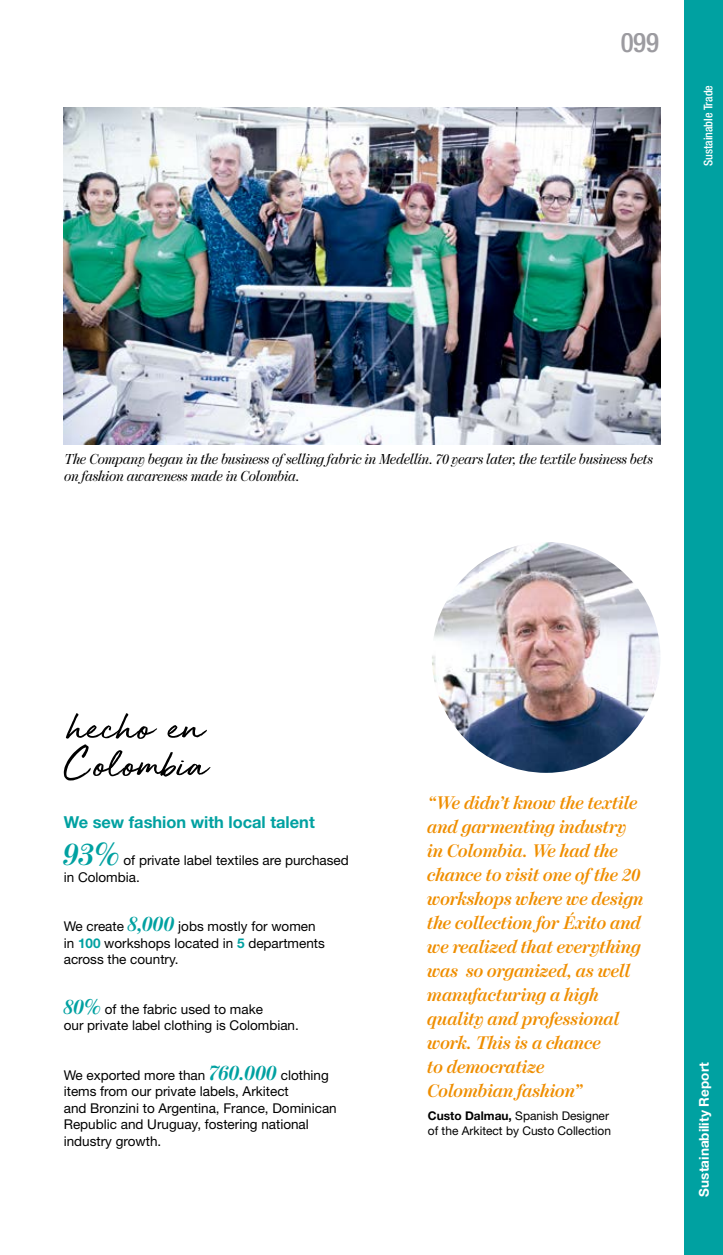
<style>
.page{position:relative;width:723px;height:1255px;background:#fff}
.page>*{position:absolute;margin:0;border:0;box-sizing:border-box;transform-origin:0 0}
.t1{font:italic 700 31.5px "Moderno FB";color:#00a1a1}
.t2{font:500 condensed 27px "Helvetica Neue LT Std";color:#9c9ba0}
.t3{font:italic 700 18px/24px "Moderno FB";color:#ef8e00}
.t4{font:700 16.5px "Helvetica Neue LT Std";color:#00a1a1}
.t5{font:italic 14.25px/16.5px "Moderno FB";color:#000}
.t6{font:13.5px/16.5px "Helvetica Neue LT Std";color:#000}
.t7{font:700 13.5px "Helvetica Neue LT Std";color:#fff}
.t8{font:12px/14.4px "Helvetica Neue LT Std";color:#000}
.t9{font:500 condensed 12px "Helvetica Neue LT Std";color:#fff}
.s1{font-family:"Moderno FB";font-weight:700;font-style:italic;font-size:21px;color:#00a1a1}
.s2{font-weight:700;color:#00a1a1}
.s3{font-weight:700}
</style>
<div class="page">
<img style="left:64px;top:107px;width:596px;height:337px">
<img style="left:433px;top:543px;width:226px;height:228px">
<div style="left:426px;top:536px;width:240px;height:242px;border:6px solid #fff;border-radius:50%"></div>
<svg style="left:64px;top:713px;width:147px;height:67px"></svg>
<div style="left:685px;top:0;width:38px;height:1254px;background:#00a1a1"></div>
<h2 class="t2" style="left:620px;top:26px;width:40px">099</h2>
<p class="t9" style="left:701px;top:166px;width:83px;rotate:-90deg">Sustainable Trade</p>
<p class="t5" style="left:65px;top:451px;width:590px">The Company began in the business of selling fabric in Medellín. 70 years later, the textile business bets on fashion awareness made in Colombia.</p>
<p class="t4" style="left:64px;top:811px;width:252px">We sew fashion with local talent</p>
<h1 class="t1" style="left:64px;top:836px;width:57px">93%</h1>
<p class="t6" style="left:64px;top:852px;width:286px;text-indent:60px">of private label textiles are purchased in Colombia.</p>
<p class="t6" style="left:64px;top:918px;width:263px">We create <span class="s1">8,000</span> jobs mostly for women in <span class="s2">100</span> workshops located in <span class="s2">5</span> departments across the country.</p>
<p class="t6" style="left:64px;top:1000px;width:237px"><span class="s1">80%</span> of the fabric used to make<br>our private label clothing is Colombian.</p>
<p class="t6" style="left:64px;top:1066px;width:274px">We exported more than <span class="s1">760.000</span> clothing items from our private labels, Arkitect<br>and Bronzini to Argentina, France, Dominican Republic and Uruguay, fostering national industry growth.</p>
<p class="t3" style="left:428px;top:791px;width:217px">“We didn’t know the textile and garmenting industry in Colombia. We had the chance to visit one of the 20 workshops where we design the collection for Éxito and we realized that everything was so organized, as well manufacturing a high quality and professional work. This is a chance<br>to democratize<br>Colombian fashion”</p>
<p class="t8" style="left:428px;top:1108px;width:185px"><span class="s3">Custo Dalmau,</span> Spanish Designer of the Arkitect by Custo Collection</p>
<p class="t7" style="left:695px;top:1196px;width:135px;rotate:-90deg">Sustainability Report</p>
</div>
